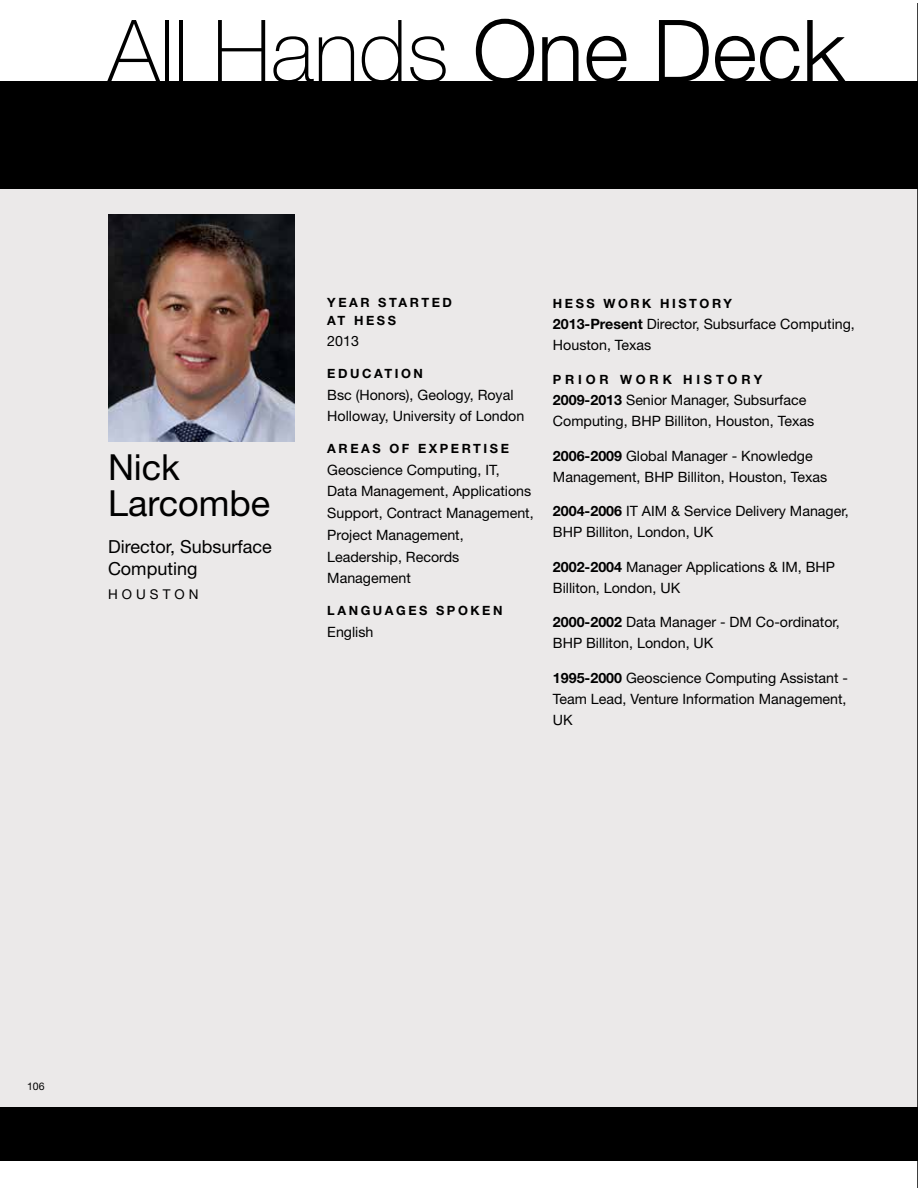
<style>
.page{position:relative;width:918px;height:1188px;background:#fff}
.page>*{position:absolute;margin:0;border:0;box-sizing:border-box;transform-origin:0 0}
.t1{font:100 86.7px "Helvetica Neue";color:#000}
.t2{font:36px/36px "Helvetica Neue";color:#000}
.t3{font:18px/22.5px "Helvetica Neue";color:#000}
.t4{font:14.25px/21px "Helvetica Neue";color:#000}
.t5{font:13.5px "Helvetica Neue";letter-spacing:.3em;color:#000}
.t6{font:700 12.75px/18px "Helvetica Neue";letter-spacing:.2em;color:#000}
.t7{font:700 12.75px "Helvetica Neue";letter-spacing:.3em;color:#000}
.t8{font:10.5px "Helvetica Neue";color:#000}
.s1{font-weight:300}
.s2{font-weight:700}
</style>
<div class="page">
<div style="left:0;top:120px;width:918px;height:1030px;background:#ebe9e9"></div>
<div style="left:0;top:81px;width:918px;height:108px;background:#000"></div>
<div style="left:0;top:1107px;width:918px;height:54px;background:#000"></div>
<hr style="left:917px;top:3px;width:1px;height:1185px;background:#000">
<img style="left:108px;top:215px;width:186px;height:226px">
<h1 class="t1" style="left:108px;top:2px;width:739px">All Hands <span class="s1">One Deck</span></h1>
<h2 class="t2" style="left:108px;top:448px;width:164px">Nick<br>Larcombe</h2>
<p class="t3" style="left:108px;top:535px;width:165px">Director, Subsurface<br>Computing</p>
<p class="t5" style="left:108px;top:587px;width:92px">HOUSTON</p>
<p class="t6" style="left:327px;top:293px;width:126px">YEAR STARTED<br>AT HESS</p>
<p class="t4" style="left:327px;top:331px;width:33px">2013</p>
<p class="t6" style="left:327px;top:364px;width:97px">EDUCATION</p>
<p class="t4" style="left:327px;top:384px;width:199px;line-height:21.8px">Bsc (Honors), Geology, Royal<br>Holloway, University of London</p>
<p class="t6" style="left:327px;top:439px;width:183px">AREAS OF EXPERTISE</p>
<p class="t4" style="left:327px;top:459px;width:208px;line-height:21.8px">Geoscience Computing, IT,<br>Data Management, Applications<br>Support, Contract Management,<br>Project Management,<br>Leadership, Records<br>Management</p>
<p class="t6" style="left:327px;top:601px;width:177px">LANGUAGES SPOKEN</p>
<p class="t4" style="left:327px;top:621px;width:48px">English</p>
<p class="t6" style="left:553px;top:294px;width:180px">HESS WORK HISTORY</p>
<p class="t4" style="left:553px;top:313px;width:303px"><span class="s2">2013-Present</span> Director, Subsurface Computing,<br>Houston, Texas</p>
<p class="t7" style="left:553px;top:372px;width:211px">PRIOR WORK HISTORY</p>
<p class="t4" style="left:553px;top:390px;width:263px"><span class="s2">2009-2013</span> Senior Manager, Subsurface<br>Computing, BHP Billiton, Houston, Texas</p>
<p class="t4" style="left:553px;top:445px;width:276px"><span class="s2">2006-2009</span> Global Manager - Knowledge<br>Management, BHP Billiton, Houston, Texas</p>
<p class="t4" style="left:553px;top:501px;width:297px"><span class="s2">2004-2006</span> IT AIM &amp; Service Delivery Manager,<br>BHP Billiton, London, UK</p>
<p class="t4" style="left:553px;top:556px;width:284px"><span class="s2">2002-2004</span> Manager Applications &amp; IM, BHP<br>Billiton, London, UK</p>
<p class="t4" style="left:553px;top:612px;width:288px"><span class="s2">2000-2002</span> Data Manager - DM Co-ordinator,<br>BHP Billiton, London, UK</p>
<p class="t4" style="left:553px;top:667px;width:297px;text-align:justify"><span class="s2">1995-2000</span> Geoscience Computing Assistant - Team Lead, Venture Information Management, UK</p>
<p class="t8" style="left:27px;top:1080px;width:19px">106</p>
</div>
